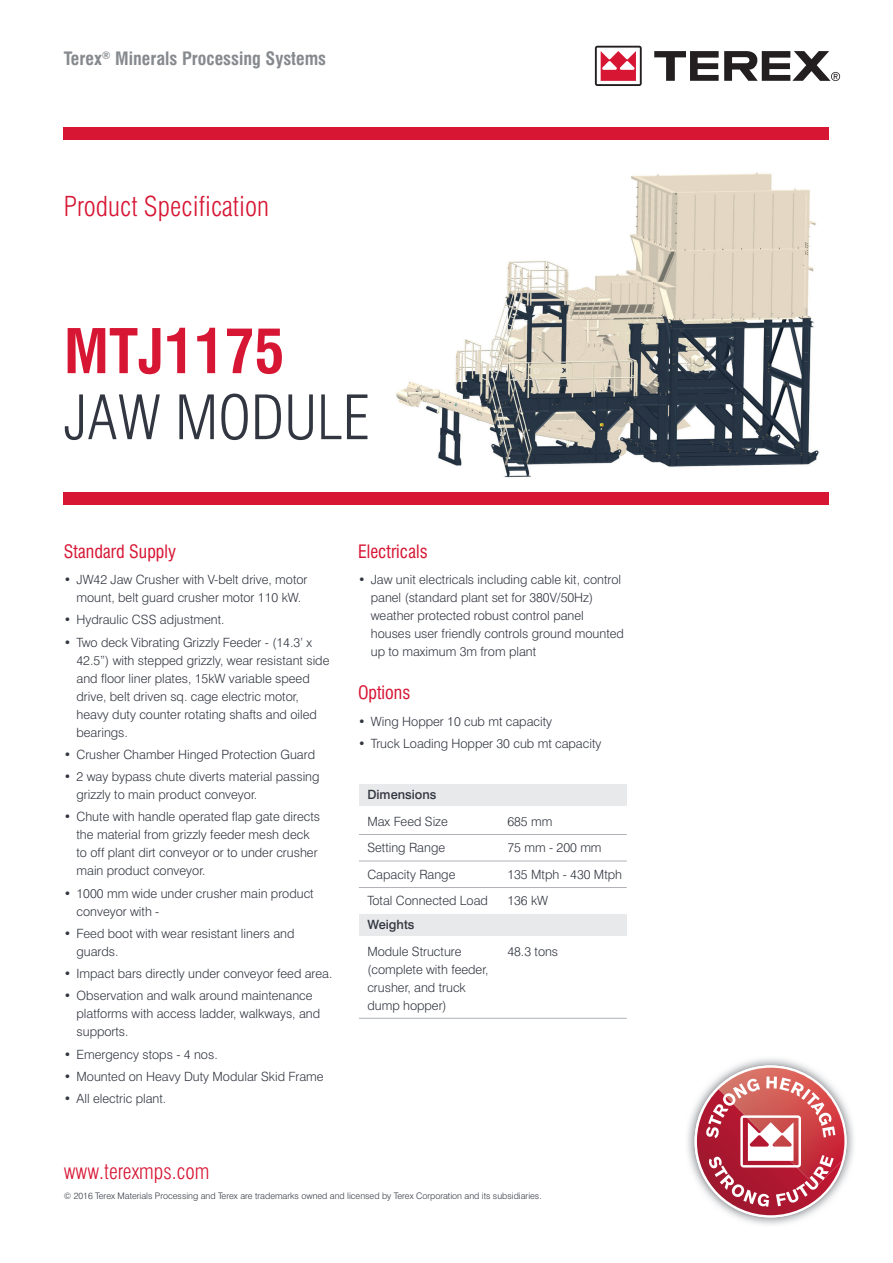
<style>
.page{position:relative;width:893px;height:1263px;background:#fff}
.page>*{position:absolute;margin:0;border:0;box-sizing:border-box;transform-origin:0 0}
.t1{font:300 condensed 60px "Swiss 721 BT";color:#323640}
.t2{font:700 condensed 60px "Swiss 721 BT";color:#d71634}
.t3{font:300 condensed 27px "Swiss 721 BT";color:#d71634}
.t4{font:300 condensed 21px "Swiss 721 BT";color:#d71634}
.t5{font:condensed 18px "Swiss 721 BT";color:#d71634}
.t6{font:700 condensed 18px "Swiss 721 BT";color:#868a8e}
.t7{font:300 12.75px/18px "Swiss 721 BT";color:#323640}
.t8{font:500 12.75px "Swiss 721 BT";color:#323640}
.t9{font:300 9px "Swiss 721 BT";color:#323640}
</style>
<div class="page">
<img style="left:396px;top:172px;width:423px;height:306px">
<svg style="left:595px;top:46px;width:47px;height:40px"></svg>
<svg style="left:654px;top:51px;width:186px;height:30px"></svg>
<div style="left:64px;top:128px;width:765px;height:12px;background:#d71634"></div>
<div style="left:64px;top:492px;width:765px;height:13px;background:#d71634"></div>
<img style="left:687px;top:1058px;width:167px;height:167px">
<svg style="left:694px;top:1065px;width:153px;height:152px"></svg>
<img style="left:719px;top:1089px;width:125px;height:97px">
<div style="left:359px;top:914px;width:268px;height:21px;background:#e7e9ea"></div>
<div style="left:359px;top:784px;width:268px;height:22px;background:#e7e9ea"></div>
<hr style="left:359px;top:834px;width:268px;height:1px;background:#afb3b7">
<hr style="left:359px;top:861px;width:268px;height:1px;background:#afb3b7">
<hr style="left:359px;top:887px;width:268px;height:1px;background:#afb3b7">
<hr style="left:359px;top:1018px;width:268px;height:1px;background:#afb3b7">
<h3 class="t6" style="left:64px;top:48px;width:264px">Terex<sup>®</sup> Minerals Processing Systems</h3>
<h2 class="t3" style="left:64px;top:190px;width:207px">Product Specification</h2>
<h1 class="t2" style="left:64px;top:315px;width:222px">MTJ1175</h1>
<h1 class="t1" style="left:64px;top:381px;width:308px">JAW MODULE</h1>
<h3 class="t5" style="left:64px;top:540px;width:114px">Standard Supply</h3>
<p class="t7" style="left:64px;top:570px;width:245px;text-align:center">• JW42 Jaw Crusher with V-belt drive, motor mount, belt guard crusher motor 110 kW.</p>
<p class="t7" style="left:64px;top:611px;width:162px">• Hydraulic CSS adjustment.</p>
<p class="t7" style="left:77px;top:633px;width:254px;text-indent:-13px">• Two deck Vibrating Grizzly Feeder - (14.3’ x 42.5”) with stepped grizzly, wear resistant side and floor liner plates, 15kW variable speed drive, belt driven sq. cage electric motor, heavy duty counter rotating shafts and oiled bearings.</p>
<p class="t7" style="left:64px;top:745px;width:253px">• Crusher Chamber Hinged Protection Guard</p>
<p class="t7" style="left:77px;top:767px;width:245px;text-indent:-13px">• 2 way bypass chute diverts material passing grizzly to main product conveyor.</p>
<p class="t7" style="left:77px;top:808px;width:245px;text-indent:-13px">• Chute with handle operated flap gate directs the material from grizzly feeder mesh deck to off plant dirt conveyor or to under crusher main product conveyor.</p>
<p class="t7" style="left:77px;top:884px;width:239px;text-indent:-13px">• 1000 mm wide under crusher main product conveyor with -</p>
<p class="t7" style="left:77px;top:924px;width:220px;text-indent:-13px">• Feed boot with wear resistant liners and guards.</p>
<p class="t7" style="left:64px;top:964px;width:270px">• Impact bars directly under conveyor feed area.</p>
<p class="t7" style="left:77px;top:987px;width:245px;text-indent:-13px">• Observation and walk around maintenance platforms with access ladder, walkways, and supports.</p>
<p class="t7" style="left:64px;top:1045px;width:155px">• Emergency stops - 4 nos.</p>
<p class="t7" style="left:64px;top:1067px;width:261px">• Mounted on Heavy Duty Modular Skid Frame</p>
<p class="t7" style="left:64px;top:1089px;width:104px">• All electric plant.</p>
<h3 class="t4" style="left:64px;top:1159px;width:147px">www.terexmps.com</h3>
<h3 class="t5" style="left:358px;top:540px;width:71px">Electricals</h3>
<p class="t7" style="left:371px;top:570px;width:255px;text-indent:-13px">• Jaw unit electricals including cable kit, control panel (standard plant set for 380V/50Hz) weather protected robust control panel houses user friendly controls ground mounted up to maximum 3m from plant</p>
<h3 class="t5" style="left:358px;top:682px;width:54px">Options</h3>
<p class="t7" style="left:358px;top:712px;width:196px">• Wing Hopper 10 cub mt capacity</p>
<p class="t7" style="left:358px;top:734px;width:245px">• Truck Loading Hopper 30 cub mt capacity</p>
<p class="t8" style="left:367px;top:787px;width:71px">Dimensions</p>
<p class="t7" style="left:367px;top:812px;width:82px">Max Feed Size</p>
<p class="t7" style="left:507px;top:812px;width:47px">685 mm</p>
<p class="t7" style="left:367px;top:839px;width:79px">Setting Range</p>
<p class="t7" style="left:507px;top:839px;width:96px">75 mm - 200 mm</p>
<p class="t7" style="left:367px;top:865px;width:90px">Capacity Range</p>
<p class="t7" style="left:507px;top:865px;width:116px">135 Mtph - 430 Mtph</p>
<p class="t7" style="left:367px;top:892px;width:122px">Total Connected Load</p>
<p class="t7" style="left:507px;top:892px;width:42px">136 kW</p>
<p class="t8" style="left:367px;top:917px;width:49px">Weights</p>
<p class="t7" style="left:367px;top:942px;width:96px">Module Structure</p>
<p class="t7" style="left:507px;top:942px;width:52px">48.3 tons</p>
<p class="t7" style="left:367px;top:960px;width:123px">(complete with feeder, crusher, and truck dump hopper)</p>
<p class="t9" style="left:64px;top:1190px;width:479px">© 2016 Terex Materials Processing and Terex are trademarks owned and licensed by Terex Corporation and its subsidiaries.</p>
</div>
